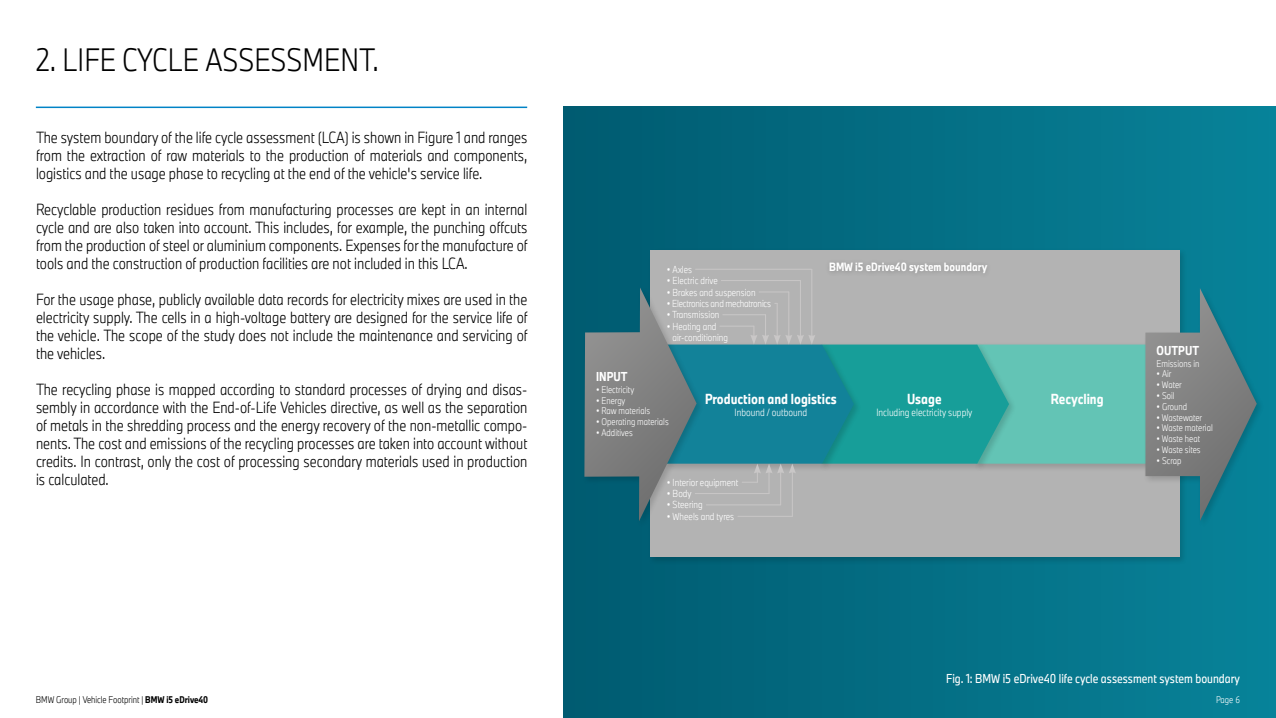
<style>
.page{position:relative;width:1276px;height:718px;background:#fff}
.page>*{position:absolute;margin:0;border:0;box-sizing:border-box;transform-origin:0 0}
.t1{font:300 30px "BMW Group TN Condensed Pro";color:#000}
.t2{font:300 15px/18px "BMW Group TN Condensed Pro";color:#000;text-align:justify}
.t3{font:700 13.5px "BMW Group TN Condensed";color:#fff}
.t4{font:12px "BMW Group TN Condensed Pro";color:#fff}
.t5{font:700 12px "BMW Group TN Condensed Pro";color:#fff}
.t6{font:700 11.1px "BMW Group TN Condensed Pro";color:#fff}
.t7{font:300 9.75px "BMW Group TN Condensed";color:#fff}
.t8{font:300 9.45px/11.2px "BMW Group TN Condensed Pro";color:#fff}
.t9{font:300 9.45px "BMW Group TN Condensed Pro";letter-spacing:-.02em;color:#fff}
.t10{font:300 9px "BMW Group TN Condensed Pro";color:#fff}
.t11{font:300 9px "BMW Group TN Condensed Pro";color:#000}
.s1{font-weight:700}
</style>
<div class="page">
<div style="left:563px;top:107px;width:713px;height:611px;background:linear-gradient(to right,#005a70,#088299)"></div>
<hr style="left:36px;top:106px;width:491px;height:2px;background:#0083c6">
<div style="left:648px;top:248px;width:540px;height:316px;background:#000;opacity:.15"></div>
<div style="left:650px;top:251px;width:529px;height:305px;background:#b3b3b3"></div>
<div style="left:825px;top:259px;width:166px;height:20px;background:#acacac"></div>
<div style="left:1143px;top:287px;width:121px;height:241px;background:#000;opacity:.15"></div>
<div style="left:582px;top:285px;width:123px;height:243px;background:#000;opacity:.15"></div>
<hr style="left:721px;top:280px;width:79px;height:1px;background:#c9c7c7">
<hr style="left:800px;top:280px;width:1px;height:57px;background:#c9c7c7">
<hr style="left:811px;top:269px;width:1px;height:68px;background:#c9c7c7">
<svg style="left:584px;top:287px;width:672px;height:234px"></svg>
<hr style="left:695px;top:269px;width:116px;height:1px;background:#c9c7c7">
<h1 class="t1" style="left:36px;top:38px;width:344px">2. LIFE CYCLE ASSESSMENT.</h1>
<p class="t2" style="left:36px;top:127px;width:493px">The system boundary of the life cycle assessment (LCA) is shown in Figure 1 and ranges from the extraction of raw materials to the production of materials and components, logistics and the usage phase to recycling at the end of the vehicle's service life.</p>
<p class="t2" style="left:36px;top:199px;width:493px">Recyclable production residues from manufacturing processes are kept in an internal cycle and are also taken into account. This includes, for example, the punching offcuts from the production of steel or aluminium components. Expenses for the manufacture of tools and the construction of production facilities are not included in this LCA.</p>
<p class="t2" style="left:36px;top:289px;width:493px">For the usage phase, publicly available data records for electricity mixes are used in the electricity supply. The cells in a high-voltage battery are designed for the service life of the vehicle. The scope of the study does not include the maintenance and servicing of the vehicles.</p>
<p class="t2" style="left:36px;top:379px;width:493px">The recycling phase is mapped according to standard processes of drying and disas&shy;sembly in accordance with the End-of-Life Vehicles directive, as well as the separation of metals in the shredding process and the energy recovery of the non-metallic compo&shy;nents. The cost and emissions of the recycling processes are taken into account without credits. In contrast, only the cost of processing secondary materials used in production is calculated.</p>
<p class="t8" style="left:667px;top:263px;width:27px">• Axles</p>
<p class="t8" style="left:667px;top:275px;width:52px">• Electric drive</p>
<p class="t8" style="left:667px;top:286px;width:90px">• Brakes and suspension</p>
<p class="t9" style="left:667px;top:296px;width:106px">• Electronics and mechatronics</p>
<p class="t8" style="left:667px;top:309px;width:54px">• Transmission</p>
<p class="t8" style="left:672px;top:320px;width:57px;text-indent:-6px">• Heating and air-conditioning</p>
<p class="t6" style="left:829px;top:259px;width:160px">BMW i5 eDrive40 system boundary</p>
<p class="t5" style="left:596px;top:367px;width:33px">INPUT</p>
<p class="t10" style="left:596px;top:383px;width:40px">• Electricity</p>
<p class="t10" style="left:596px;top:393px;width:31px">• Energy</p>
<p class="t10" style="left:596px;top:404px;width:55px">• Raw materials</p>
<p class="t10" style="left:596px;top:415px;width:74px">• Operating materials</p>
<p class="t10" style="left:596px;top:426px;width:38px">• Additives</p>
<p class="t3" style="left:705px;top:388px;width:133px">Production and logistics</p>
<p class="t7" style="left:734px;top:405px;width:74px">Inbound / outbound</p>
<p class="t8" style="left:667px;top:476px;width:73px">• Interior equipment</p>
<p class="t8" style="left:667px;top:487px;width:26px">• Body</p>
<p class="t8" style="left:667px;top:499px;width:37px">• Steering</p>
<p class="t8" style="left:667px;top:510px;width:69px">• Wheels and tyres</p>
<p class="t3" style="left:907px;top:388px;width:36px">Usage</p>
<p class="t7" style="left:876px;top:405px;width:97px">Including electricity supply</p>
<p class="t3" style="left:1051px;top:388px;width:54px">Recycling</p>
<p class="t5" style="left:1156px;top:341px;width:44px">OUTPUT</p>
<p class="t10" style="left:1156px;top:357px;width:44px">Emissions in</p>
<p class="t10" style="left:1156px;top:367px;width:16px">• Air</p>
<p class="t10" style="left:1156px;top:378px;width:27px">• Water</p>
<p class="t10" style="left:1156px;top:389px;width:19px">• Soil</p>
<p class="t10" style="left:1156px;top:400px;width:32px">• Ground</p>
<p class="t10" style="left:1156px;top:411px;width:47px">• Wastewater</p>
<p class="t10" style="left:1156px;top:421px;width:58px">• Waste material</p>
<p class="t10" style="left:1156px;top:432px;width:45px">• Waste heat</p>
<p class="t10" style="left:1156px;top:443px;width:46px">• Waste sites</p>
<p class="t10" style="left:1156px;top:454px;width:26px">• Scrap</p>
<p class="t4" style="left:946px;top:669px;width:295px">Fig. 1: BMW i5 eDrive40 life cycle assessment system boundary</p>
<p class="t11" style="left:36px;top:693px;width:174px">BMW Group | Vehicle Footprint | <span class="s1">BMW i5 eDrive40</span></p>
<p class="t10" style="left:1216px;top:693px;width:25px">Page 6</p>
</div>
